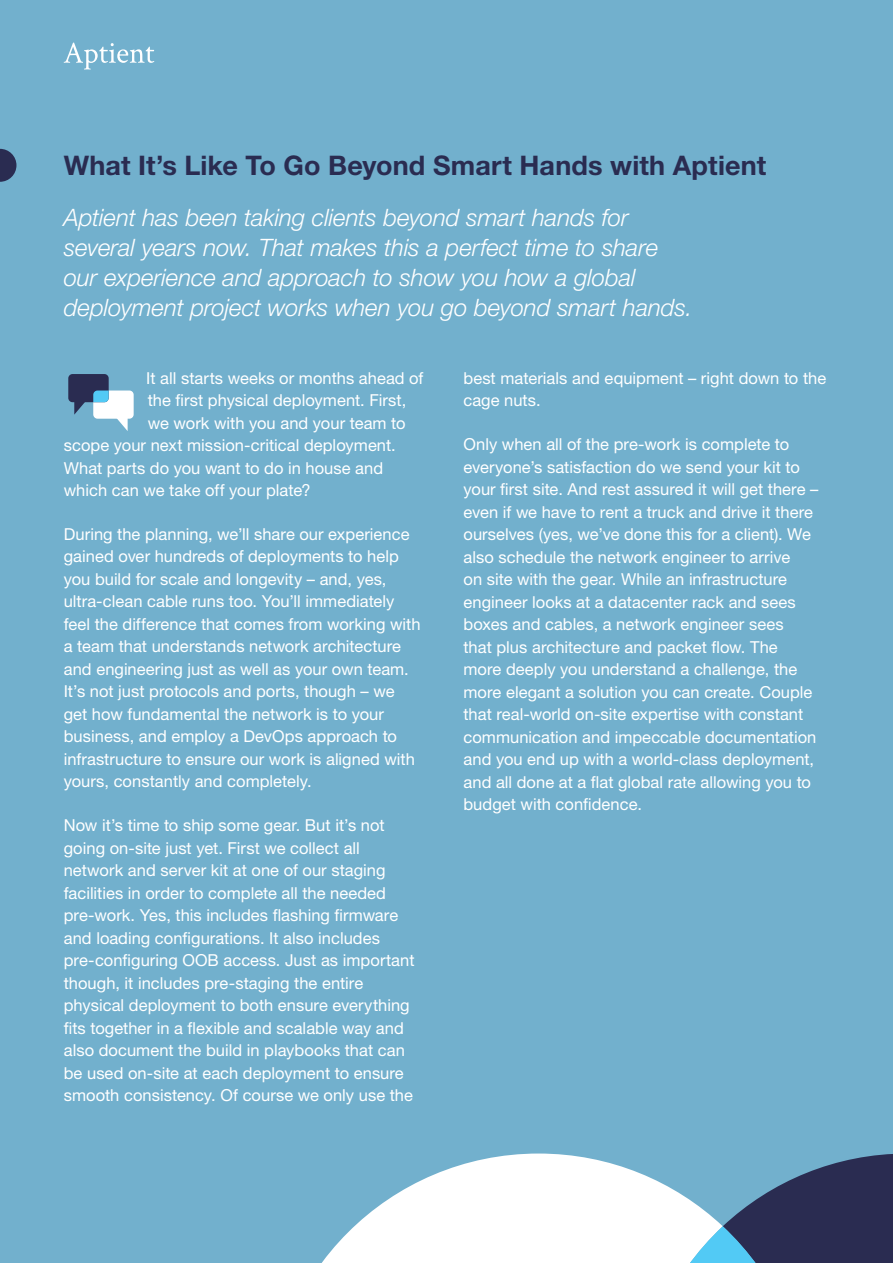
<style>
.page{position:relative;width:893px;height:1263px;background:#72b0cd}
.page>*{position:absolute;margin:0;border:0;box-sizing:border-box;transform-origin:0 0}
.t1{font:700 27px "Helvetica Neue";letter-spacing:.005em;color:#2a2c51}
.t2{font:italic 300 24px/30px "Helvetica Neue";letter-spacing:-.005em;color:#fff}
.t3{font:16.5px/22.5px "Helvetica Neue";color:#fff}
</style>
<div class="page">
<svg style="left:64px;top:43px;width:90px;height:27px"></svg>
<svg style="left:322px;top:1153px;width:315px;height:110px;fill:#fff"></svg>
<svg style="left:637px;top:1154px;width:256px;height:109px"></svg>
<svg style="left:0;top:149px;width:16px;height:33px"></svg>
<div style="left:93px;top:390px;width:41px;height:29px;background:#fff;border-radius:4px"></div>
<div style="left:68px;top:374px;width:41px;height:28px;background:#2a2c51;border-radius:4px"></div>
<svg style="left:74px;top:390px;width:54px;height:41px"></svg>
<h1 class="t1" style="left:64px;top:144px;width:704px">What It’s Like To Go Beyond Smart Hands with Aptient</h1>
<h2 class="t2" style="left:64px;top:202px;width:630px">Aptient has been taking clients beyond smart hands for several years now. That makes this a perfect time to share our experience and approach to show you how a global deployment project works when you go beyond smart hands.</h2>
<p class="t3" style="left:146px;top:367px;width:279px">It all starts weeks or months ahead of</p>
<p class="t3" style="left:148px;top:390px;width:260px">the first physical deployment. First,</p>
<p class="t3" style="left:148px;top:412px;width:259px">we work with you and your team to</p>
<p class="t3" style="left:64px;top:435px;width:334px">scope your next mission-critical deployment.</p>
<p class="t3" style="left:64px;top:457px;width:321px">What parts do you want to do in house and</p>
<p class="t3" style="left:64px;top:480px;width:248px">which can we take off your plate?</p>
<p class="t3" style="left:64px;top:524px;width:358px">During the planning, we’ll share our experience gained over hundreds of deployments to help you build for scale and longevity – and, yes, ultra-clean cable runs too. You’ll immediately feel the difference that comes from working with a team that understands network architecture and engineering just as well as your own team.<br>It’s not just protocols and ports, though – we get how fundamental the network is to your business, and employ a DevOps approach to infrastructure to ensure our work is aligned with yours, constantly and completely.</p>
<p class="t3" style="left:64px;top:815px;width:352px">Now it’s time to ship some gear. But it’s not going on-site just yet. First we collect all network and server kit at one of our staging facilities in order to complete all the needed pre-work. Yes, this includes flashing firmware and loading configurations. It also includes pre-configuring OOB access. Just as important though, it includes pre-staging the entire physical deployment to both ensure everything fits together in a flexible and scalable way and also document the build in playbooks that can be used on-site at each deployment to ensure smooth consistency. Of course we only use the</p>
<p class="t3" style="left:463px;top:368px;width:364px">best materials and equipment – right down to the cage nuts.</p>
<p class="t3" style="left:463px;top:434px;width:356px">Only when all of the pre-work is complete to everyone’s satisfaction do we send your kit to your first site. And rest assured it will get there – even if we have to rent a truck and drive it there ourselves (yes, we’ve done this for a client). We also schedule the network engineer to arrive<br>on site with the gear. While an infrastructure engineer looks at a datacenter rack and sees boxes and cables, a network engineer sees<br>that plus architecture and packet flow. The more deeply you understand a challenge, the more elegant a solution you can create. Couple that real-world on-site expertise with constant communication and impeccable documentation and you end up with a world-class deployment, and all done at a flat global rate allowing you to budget with confidence.</p>
</div>
